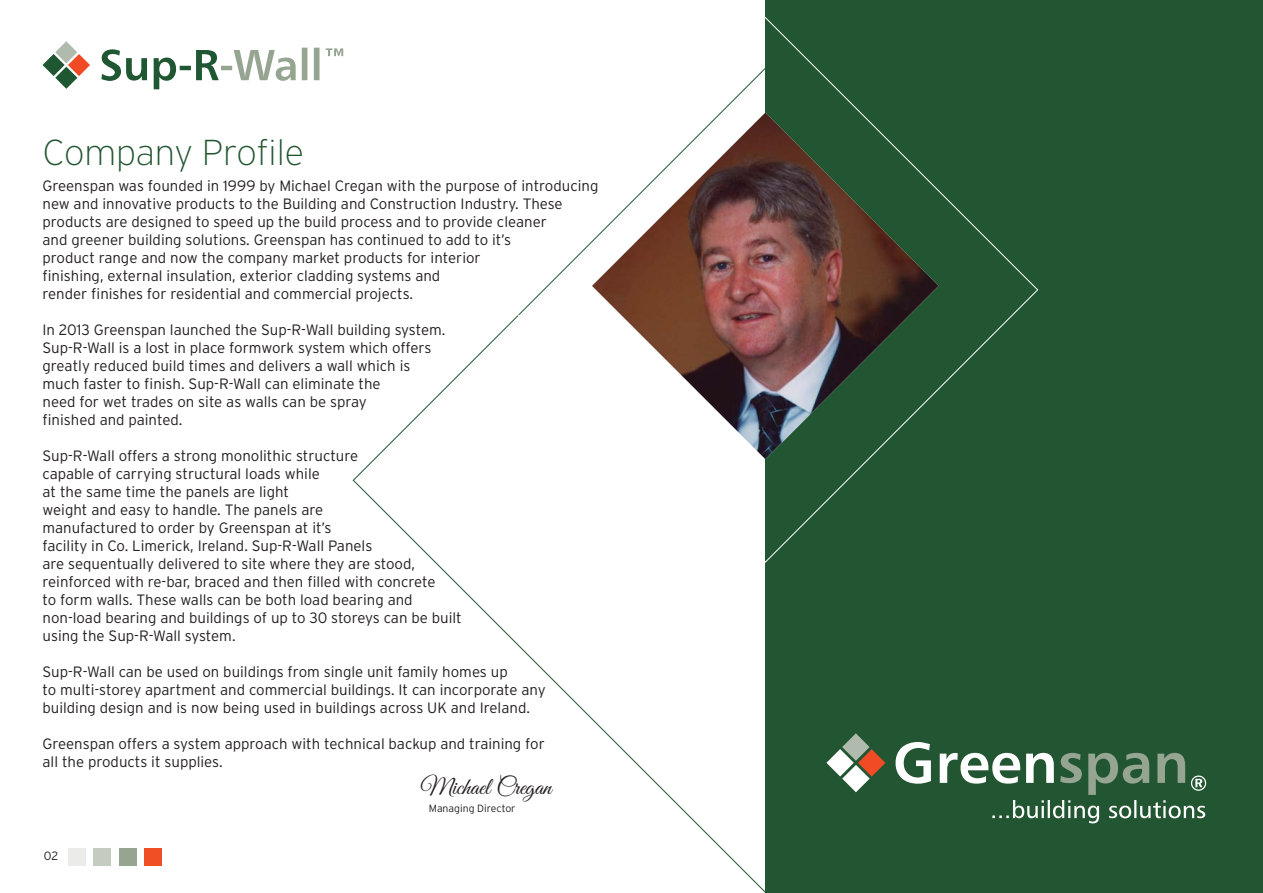
<style>
.page{position:relative;width:1263px;height:893px;background:#fff}
.page>*{position:absolute;margin:0;border:0;box-sizing:border-box;transform-origin:0 0}
.t1{font:200 36px "Interstate";letter-spacing:-.005em;color:#225531}
.t2{font:24px "Great Vibes";color:#231f20}
.t3{font:300 15px/18px "Interstate";color:#231f20}
.t4{font:300 12px "Interstate";color:#231f20}
.t5{font:300 10.5px "Interstate";color:#231f20}
</style>
<div class="page">
<svg style="left:101px;top:48px;width:242px;height:41px"></svg>
<svg style="left:43px;top:41px;width:47px;height:48px"></svg>
<div style="left:765px;top:0;width:498px;height:893px;background:#225531"></div>
<svg style="left:492px;top:17px;width:547px;height:546px"></svg>
<div style="left:68px;top:848px;width:17px;height:17px;background:#ebece9"></div>
<div style="left:94px;top:848px;width:17px;height:17px;background:#c4cbc0"></div>
<div style="left:119px;top:848px;width:17px;height:17px;background:#96a592"></div>
<div style="left:145px;top:848px;width:17px;height:17px;background:#f04e24"></div>
<img style="left:592px;top:113px;width:346px;height:346px">
<svg style="left:826px;top:733px;width:59px;height:59px"></svg>
<svg style="left:895px;top:742px;width:311px;height:81px"></svg>
<h1 class="t1" style="left:43px;top:139px;width:263px">Company Profile</h1>
<p class="t3" style="left:43px;top:178px;width:557px">Greenspan was founded in 1999 by Michael Cregan with the purpose of introducing new and innovative products to the Building and Construction Industry. These products are designed to speed up the build process and to provide cleaner<br>and greener building solutions. Greenspan has continued to add to it’s<br>product range and now the company market products for interior<br>finishing, external insulation, exterior cladding systems and<br>render finishes for residential and commercial projects.</p>
<p class="t3" style="left:43px;top:322px;width:404px">In 2013 Greenspan launched the Sup-R-Wall building system.<br>Sup-R-Wall is a lost in place formwork system which offers greatly reduced build times and delivers a wall which is much faster to finish. Sup-R-Wall can eliminate the<br>need for wet trades on site as walls can be spray<br>finished and painted.</p>
<p class="t3" style="left:43px;top:448px;width:421px">Sup-R-Wall offers a strong monolithic structure<br>capable of carrying structural loads while<br>at the same time the panels are light<br>weight and easy to handle. The panels are<br>manufactured to order by Greenspan at it’s<br>facility in Co. Limerick, Ireland. Sup-R-Wall Panels<br>are sequentually delivered to site where they are stood, reinforced with re-bar, braced and then filled with concrete<br>to form walls. These walls can be both load bearing and non-load bearing and buildings of up to 30 storeys can be built using the Sup-R-Wall system.</p>
<p class="t3" style="left:43px;top:664px;width:505px">Sup-R-Wall can be used on buildings from single unit family homes up<br>to multi-storey apartment and commercial buildings. It can incorporate any building design and is now being used in buildings across UK and Ireland.</p>
<p class="t3" style="left:43px;top:736px;width:504px">Greenspan offers a system approach with technical backup and training for all the products it supplies.</p>
<h2 class="t2" style="left:421px;top:771px;width:132px">Michael Cregan</h2>
<p class="t5" style="left:429px;top:804px;width:88px">Managing Director</p>
<p class="t4" style="left:44px;top:851px;width:16px">02</p>
</div>
